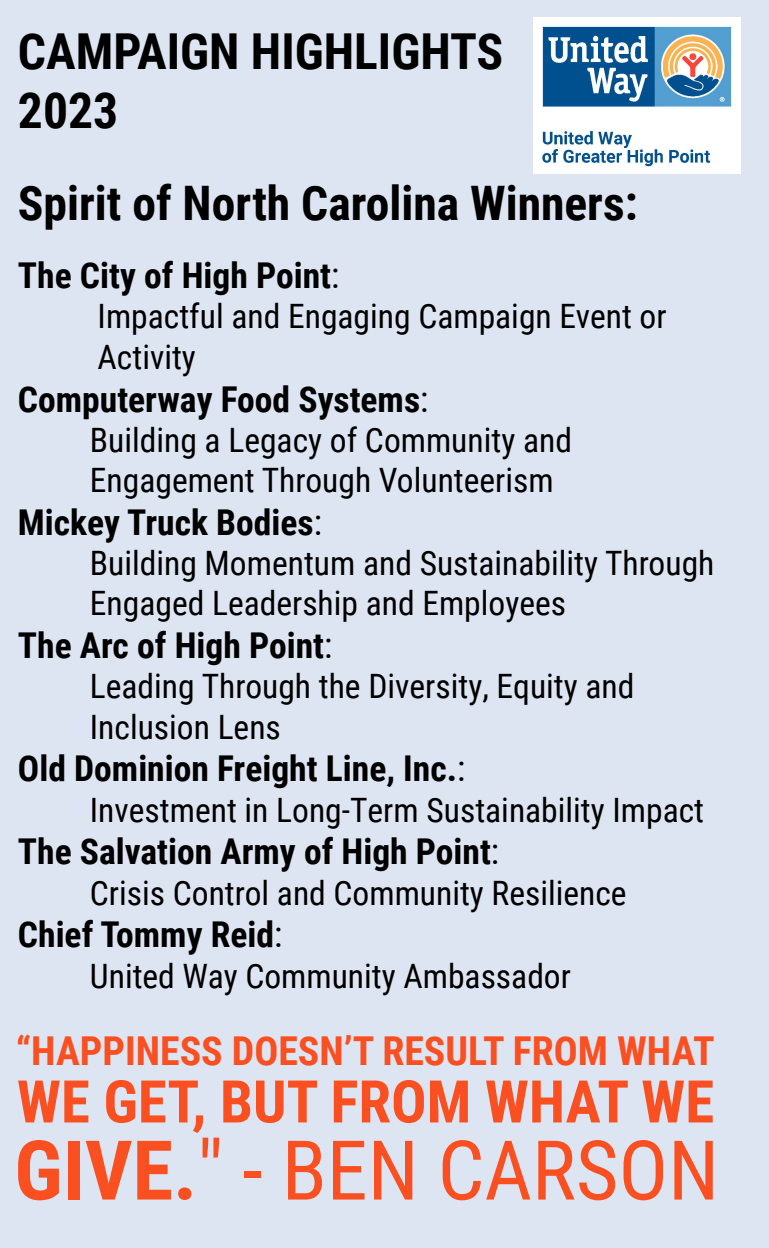
<style>
.page{position:relative;width:769px;height:1248px;background:#fff}
.page>*{position:absolute;margin:0;border:0;box-sizing:border-box;transform-origin:0 0}
.t1{font:82.6px "Roboto Condensed";color:#fa4f20}
.t2{font:700 58.8px "Roboto Condensed";color:#fa4f20}
.t3{font:700 49.6px/59.4px "Roboto Condensed";color:#000}
.t4{font:700 47.6px "Roboto Condensed";color:#000}
.t5{font:700 39.8px "Roboto Condensed";color:#fa4f20}
.t6{font:700 35.6px "Roboto Condensed";color:#000}
.t7{font:33.6px/40.2px "Roboto Condensed";color:#000}
.s1{font-weight:400}
.s2{font-weight:700}
</style>
<div class="page">
<div style="left:0;top:0;width:769px;height:1247px;background:#dee5f2"></div>
<img style="left:533px;top:17px;width:207px;height:156px">
<h3 class="t3" style="left:18px;top:20px;width:487px">CAMPAIGN HIGHLIGHTS<br>2023</h3>
<h3 class="t4" style="left:18px;top:169px;width:621px">Spirit of North Carolina Winners:</h3>
<p class="t6" style="left:18px;top:250px;width:323px">The City of High Point<span class="s1">:</span></p>
<p class="t7" style="left:98px;top:295px;width:571px">Impactful and Engaging Campaign Event or<br>Activity</p>
<p class="t6" style="left:18px;top:374px;width:412px">Computerway Food Systems<span class="s1">:</span></p>
<p class="t7" style="left:90px;top:418px;width:484px">Building a Legacy of Community and<br>Engagement Through Volunteerism</p>
<p class="t6" style="left:18px;top:497px;width:306px">Mickey Truck Bodies<span class="s1">:</span></p>
<p class="t7" style="left:90px;top:541px;width:626px">Building Momentum and Sustainability Through<br>Engaged Leadership and Employees</p>
<p class="t6" style="left:18px;top:620px;width:316px">The Arc of High Point<span class="s1">:</span></p>
<p class="t7" style="left:90px;top:665px;width:546px">Leading Through the Diversity, Equity and<br>Inclusion Lens</p>
<p class="t6" style="left:18px;top:743px;width:449px">Old Dominion Freight Line, Inc.<span class="s1">:</span></p>
<p class="t7" style="left:90px;top:788px;width:616px">Investment in Long-Term Sustainability Impact</p>
<p class="t6" style="left:18px;top:826px;width:483px">The Salvation Army of High Point<span class="s1">:</span></p>
<p class="t7" style="left:90px;top:871px;width:538px">Crisis Control and Community Resilience</p>
<p class="t6" style="left:18px;top:909px;width:266px">Chief Tommy Reid<span class="s1">:</span></p>
<p class="t7" style="left:90px;top:954px;width:483px">United Way Community Ambassador</p>
<p class="t5" style="left:16px;top:1022px;width:700px">“HAPPINESS DOESN’T RESULT FROM WHAT</p>
<h2 class="t2" style="left:17px;top:1060px;width:699px">WE GET, BUT FROM WHAT WE</h2>
<h1 class="t1" style="left:14px;top:1111px;width:706px"><span class="s2">GIVE.</span>" - BEN CARSON</h1>
</div>
